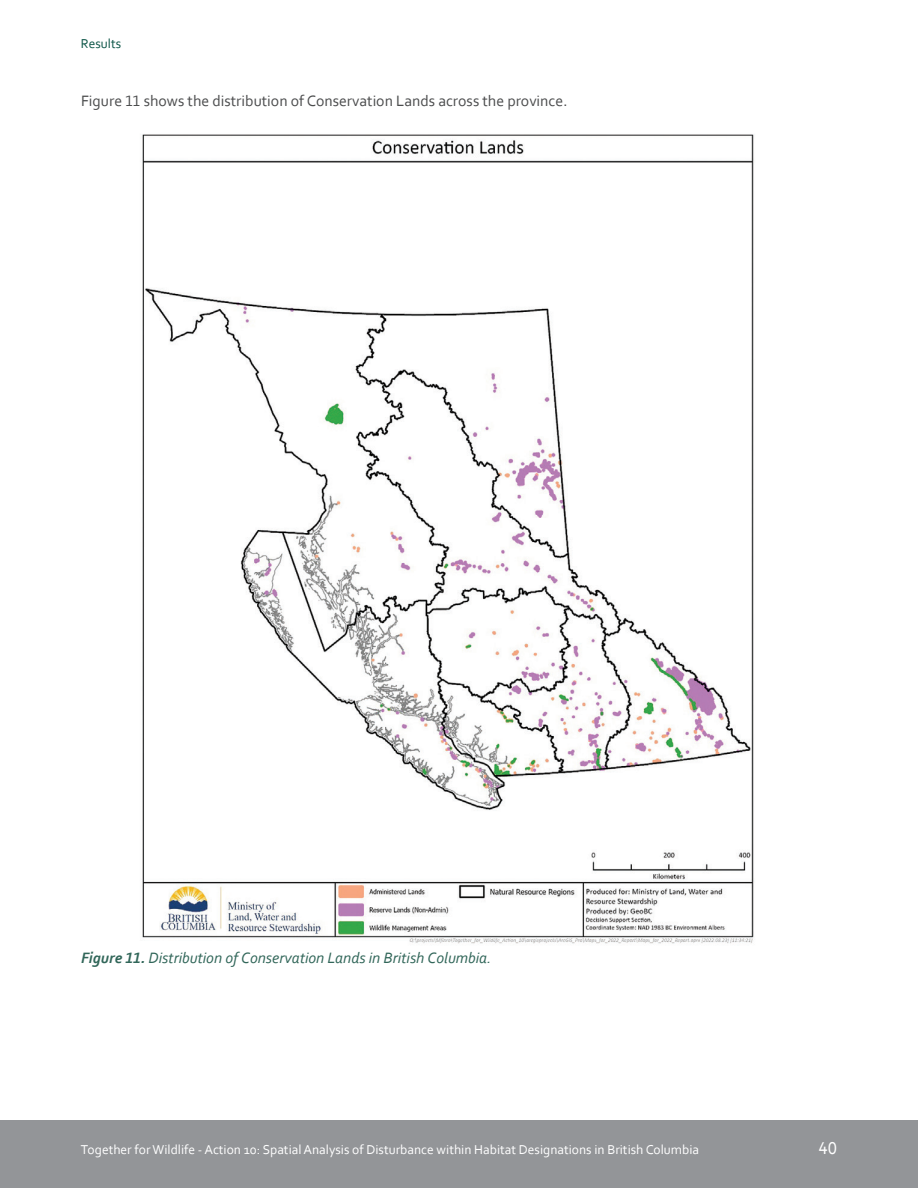
<style>
.page{position:relative;width:918px;height:1188px;background:#fff}
.page>*{position:absolute;margin:0;border:0;box-sizing:border-box;transform-origin:0 0}
.t1{font:18px "Corbel";color:#fff}
.t2{font:15.75px "Corbel";color:#4b4c4d}
.t3{font:italic 15.75px "Corbel";color:#316659}
.t4{font:13.5px "Corbel";color:#fff}
.t5{font:13.5px "Corbel";color:#0c5547}
.s1{font-weight:700}
</style>
<div class="page">
<div style="left:0;top:1120px;width:918px;height:68px;background:#939598"></div>
<img style="left:142px;top:134px;width:612px;height:810px">
<p class="t5" style="left:81px;top:35px;width:42px">Results</p>
<p class="t2" style="left:81px;top:91px;width:488px">Figure 11 shows the distribution of Conservation Lands across the province.</p>
<p class="t3" style="left:81px;top:948px;width:412px"><span class="s1">Figure 11.</span> Distribution of Conservation Lands in British Columbia.</p>
<p class="t4" style="left:81px;top:1141px;width:620px">Together for Wildlife - Action 10: Spatial Analysis of Disturbance within Habitat Designations in British Columbia</p>
<h1 class="t1" style="left:818px;top:1137px;width:20px">40</h1>
</div>
